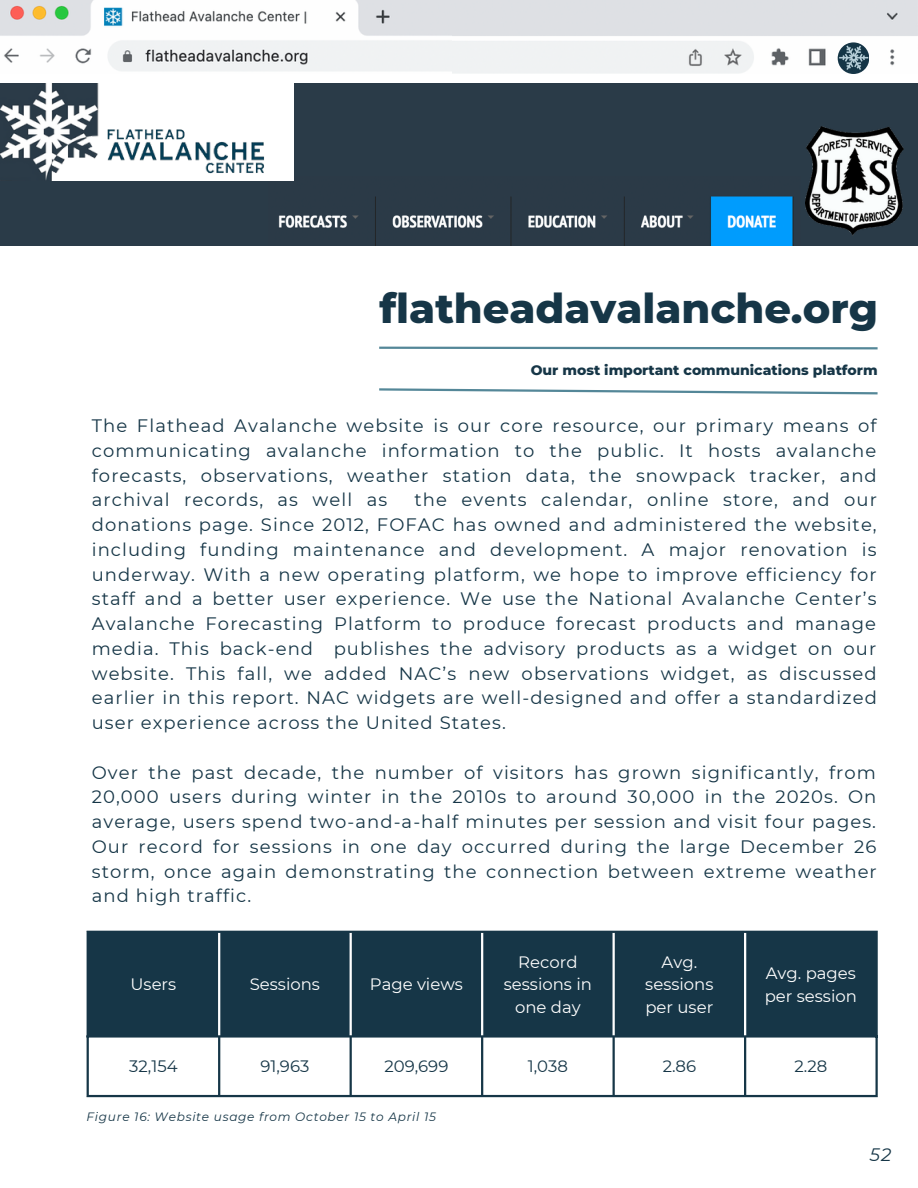
<style>
.page{position:relative;width:918px;height:1188px;background:#fff}
.page>*{position:absolute;margin:0;border:0;box-sizing:border-box;transform-origin:0 0}
.t1{font:800 41.55px "Montserrat";color:#163647}
.t2{font:18px/24.8px "Montserrat";letter-spacing:.06em;color:#163647;text-align:justify}
.t3{font:italic 18px "Montserrat";color:#163647}
.t4{font:16.5px/22.5px "Montserrat";color:#fff;text-align:center}
.t5{font:16.5px "Montserrat";color:#163647}
.t6{font:800 13.95px "Montserrat";color:#163647}
.t7{font:italic 12.15px "Montserrat";letter-spacing:.06em;color:#163647}
</style>
<div class="page">
<img style="left:0;top:0;width:452px;height:71px">
<div style="left:0;top:83px;width:918px;height:162px;background:#2a3b48"></div>
<img style="left:278px;top:177px;width:516px;height:68px">
<img style="left:452px;top:0;width:466px;height:74px">
<div style="left:0;top:83px;width:293px;height:98px;background:#fff"></div>
<img style="left:0;top:83px;width:265px;height:98px">
<img style="left:805px;top:127px;width:98px;height:109px">
<svg style="left:838px;top:42px;width:31px;height:32px"></svg>
<img style="left:838px;top:45px;width:30px;height:27px">
<svg style="left:379px;top:346px;width:499px;height:4px"></svg>
<svg style="left:379px;top:388px;width:499px;height:7px"></svg>
<div style="left:89px;top:933px;width:786px;height:102px;background:#163647"></div>
<hr style="left:87px;top:933px;width:2px;height:162px;background:#163647">
<hr style="left:218px;top:1038px;width:2px;height:57px;background:#163647">
<hr style="left:350px;top:1038px;width:2px;height:57px;background:#163647">
<hr style="left:481px;top:1038px;width:2px;height:57px;background:#163647">
<hr style="left:613px;top:1038px;width:2px;height:57px;background:#163647">
<hr style="left:744px;top:1038px;width:2px;height:57px;background:#163647">
<hr style="left:875px;top:933px;width:3px;height:162px;background:#163647">
<hr style="left:87px;top:931px;width:791px;height:2px;background:#163647">
<hr style="left:87px;top:1035px;width:791px;height:3px;background:#163647">
<hr style="left:87px;top:1095px;width:791px;height:2px;background:#163647">
<hr style="left:218px;top:933px;width:2px;height:102px;background:#fff">
<hr style="left:350px;top:933px;width:2px;height:102px;background:#fff">
<hr style="left:481px;top:933px;width:2px;height:102px;background:#fff">
<hr style="left:613px;top:933px;width:2px;height:102px;background:#fff">
<hr style="left:744px;top:933px;width:2px;height:102px;background:#fff">
<p class="t1" style="left:379px;top:283px;width:500px">flatheadavalanche.org</p>
<p class="t6" style="left:531px;top:362px;width:349px">Our most important communications platform</p>
<p class="t2" style="left:92px;top:413px;width:787px">The Flathead Avalanche website is our core resource, our primary means of communicating avalanche information to the public. It hosts avalanche forecasts, observations, weather station data, the snowpack tracker, and archival records, as well as</p>
<p class="t2" style="left:92px;top:487px;width:787px;text-indent:323px">the events calendar, online store, and our donations page. Since 2012, FOFAC has owned and administered the website, including funding maintenance and development. A major renovation is underway. With a new operating platform, we hope to improve efficiency for staff and a better user experience. We use the National Avalanche Center’s Avalanche Forecasting Platform to produce forecast products and manage media. This back-end publishes the advisory products as a widget on our website. This fall, we added NAC’s new observations widget, as discussed earlier in this report. NAC widgets are well-designed and offer a standardized user experience across the United States.</p>
<p class="t2" style="left:92px;top:760px;width:787px">Over the past decade, the number of visitors has grown significantly, from 20,000 users during winter in the 2010s to around 30,000 in the 2020s. On average, users spend two-and-a-half minutes per session and visit four pages.<br>Our record for sessions in one day occurred during the large December 26 storm, once again demonstrating the connection between extreme weather and high traffic.</p>
<p class="t4" style="left:131px;top:973px;width:47px">Users</p>
<p class="t4" style="left:250px;top:973px;width:72px">Sessions</p>
<p class="t4" style="left:370px;top:973px;width:95px">Page views</p>
<p class="t4" style="left:504px;top:951px;width:90px">Record sessions in one day</p>
<p class="t4" style="left:645px;top:951px;width:70px">Avg. sessions</p>
<p class="t4" style="left:645px;top:996px;width:69px">per user</p>
<p class="t4" style="left:766px;top:962px;width:92px">Avg. pages</p>
<p class="t4" style="left:765px;top:984px;width:94px">per session</p>
<p class="t5" style="left:129px;top:1056px;width:50px">32,154</p>
<p class="t5" style="left:261px;top:1056px;width:50px">91,963</p>
<p class="t5" style="left:384px;top:1056px;width:65px">209,699</p>
<p class="t5" style="left:528px;top:1056px;width:42px">1,038</p>
<p class="t5" style="left:663px;top:1056px;width:35px">2.86</p>
<p class="t5" style="left:795px;top:1056px;width:34px">2.28</p>
<p class="t7" style="left:87px;top:1109px;width:351px">Figure 16: Website usage from October 15 to April 15</p>
<p class="t3" style="left:870px;top:1144px;width:23px">52</p>
</div>
